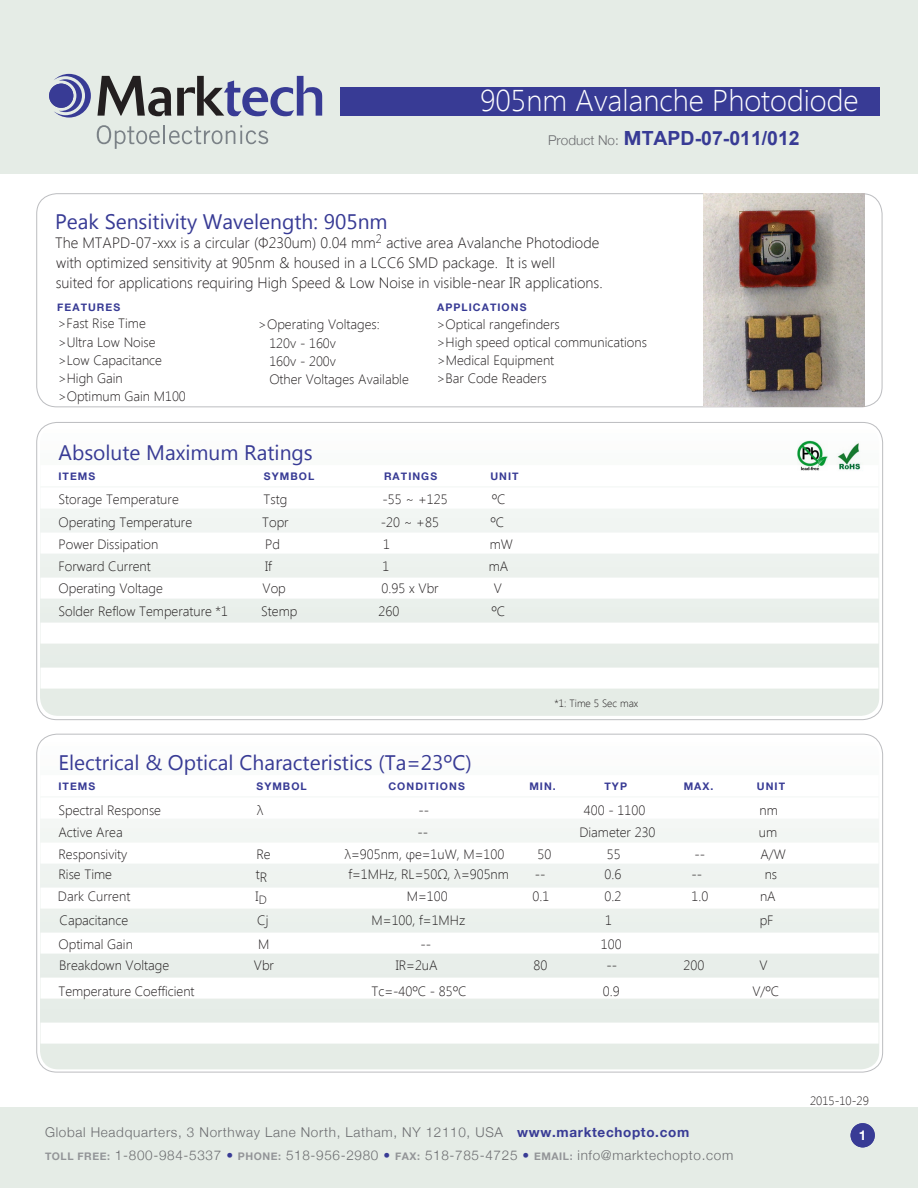
<style>
.page{position:relative;width:918px;height:1188px;background:#fff}
.page>*{position:absolute;margin:0;border:0;box-sizing:border-box;transform-origin:0 0}
.t1{font:300 30px "Segoe UI";color:#fff}
.t2{font:21px "Segoe UI";color:#383b95}
.t3{font:700 19.5px "Arial";color:#383b95}
.t4{font:300 15px "Segoe UI";color:#231f20}
.t5{font:300 13.5px/18.3px "Segoe UI";color:#231f20}
.t6{font:300 13.5px "Helvetica Neue";letter-spacing:.05em;color:#6c6d70}
.Text_flush_right{font:700 13.5px "Helvetica Neue";color:#fff}
.t7{font:300 12px "Segoe UI";color:#231f20}
.Chart_subhead{font:700 10.5px "Helvetica Neue";letter-spacing:.1em;color:#383b95}
.t8{font:300 10.5px "Segoe UI";color:#231f20}
.s1{font-family:"Helvetica Neue";font-weight:300;font-size:13.5px;color:#6c6d70}
.s2{font-family:"Helvetica Neue"}
.s3{font-weight:700;color:#383b95}
.s4{font-weight:700;font-size:10.5px;color:#939598}
.s5{color:#383b95}
</style>
<div class="page">
<div style="left:0;top:0;width:918px;height:173px;background:#e5ece6"></div>
<svg style="left:40px;top:425px;width:839px;height:291px"></svg>
<div style="left:40px;top:465px;width:838px;height:21px;background:#fff"></div>
<div style="left:40px;top:488px;width:838px;height:21px;background:#fff"></div>
<div style="left:40px;top:533px;width:838px;height:21px;background:#fff"></div>
<div style="left:40px;top:578px;width:838px;height:21px;background:#fff"></div>
<div style="left:40px;top:623px;width:838px;height:21px;background:#fff"></div>
<div style="left:40px;top:668px;width:838px;height:21px;background:#fff"></div>
<img style="left:798px;top:440px;width:30px;height:30px">
<img style="left:834px;top:442px;width:31px;height:28px">
<svg style="left:40px;top:738px;width:839px;height:331px"></svg>
<div style="left:340px;top:87px;width:540px;height:29px;background:#383b95"></div>
<svg style="left:97px;top:125px;width:171px;height:24px"></svg>
<svg style="left:54px;top:74px;width:37px;height:44px"></svg>
<div style="left:49px;top:84px;width:24px;height:24px;background:#383b95;border-radius:50%"></div>
<svg style="left:97px;top:76px;width:74px;height:40px"></svg>
<svg style="left:177px;top:76px;width:145px;height:40px"></svg>
<div style="left:0;top:1107px;width:918px;height:81px;background:#e5ece6"></div>
<div style="left:851px;top:1123px;width:24px;height:24px;background:#383b95;border-radius:50%"></div>
<div style="left:40px;top:775px;width:839px;height:21px;background:#fff"></div>
<div style="left:40px;top:798px;width:839px;height:21px;background:#fff"></div>
<div style="left:40px;top:843px;width:839px;height:21px;background:#fff"></div>
<div style="left:40px;top:888px;width:839px;height:21px;background:#fff"></div>
<div style="left:40px;top:933px;width:839px;height:21px;background:#fff"></div>
<div style="left:40px;top:978px;width:839px;height:21px;background:#fff"></div>
<div style="left:40px;top:1023px;width:839px;height:21px;background:#fff"></div>
<img style="left:703px;top:194px;width:161px;height:212px">
<h1 class="t1" style="left:480px;top:79px;width:380px">905nm Avalanche Photodiode</h1>
<h3 class="t3" style="left:548px;top:127px;width:253px"><span class="s1">Product No:</span> <span class="s2">M</span>TAPD-07-011/012</h3>
<h2 class="t2" style="left:55px;top:206px;width:334px">Peak Sensitivity Wavelength: 905nm</h2>
<p class="t4" style="left:55px;top:231px;width:546px">The MTAPD-07-xxx is a circular (Ф230um) 0.04 mm<sup>2</sup> active area Avalanche Photodiode</p>
<p class="t4" style="left:56px;top:252px;width:500px">with optimized sensitivity at 905nm &amp; housed in a LCC6 SMD package. It is well</p>
<p class="t4" style="left:56px;top:272px;width:549px">suited for applications requiring High Speed &amp; Low Noise in visible-near IR applications.</p>
<p class="Chart_subhead" style="left:57px;top:301px;width:64px">FEATURES</p>
<p class="Chart_subhead" style="left:437px;top:301px;width:91px">APPLICATIONS</p>
<p class="t5" style="left:58px;top:313px;width:99px;line-height:19.4px">&gt;Fast Rise Time &gt;Ultra Low Noise</p>
<p class="t5" style="left:58px;top:351px;width:129px;line-height:17.7px">&gt;Low Capacitance &gt;High Gain &gt;Optimum Gain M100</p>
<p class="t5" style="left:437px;top:314px;width:212px">&gt;Optical rangefinders<br>&gt;High speed optical communications &gt;Medical Equipment<br>&gt;Bar Code Readers</p>
<p class="t5" style="left:269px;top:313px;width:112px;line-height:19.8px;text-indent:-11px">&gt;Operating Voltages:<br>120v - 160v</p>
<p class="t5" style="left:269px;top:351px;width:141px">160v - 200v<br>Other Voltages Available</p>
<h2 class="t2" style="left:58px;top:437px;width:256px">Absolute Maximum Ratings</h2>
<p class="Chart_subhead" style="left:58px;top:470px;width:38px">ITEMS</p>
<p class="Chart_subhead" style="left:264px;top:470px;width:52px">SYMBOL</p>
<p class="Chart_subhead" style="left:384px;top:470px;width:55px">RATINGS</p>
<p class="Chart_subhead" style="left:491px;top:470px;width:30px">UNIT</p>
<p class="t5" style="left:59px;top:490px;width:122px">Storage Temperature</p>
<p class="t5" style="left:264px;top:490px;width:25px">Tstg</p>
<p class="t5" style="left:383px;top:490px;width:67px">-55 ~ +125</p>
<p class="t5" style="left:492px;top:490px;width:15px">ºC</p>
<p class="t5" style="left:59px;top:512px;width:135px">Operating Temperature</p>
<p class="t5" style="left:262px;top:512px;width:28px">Topr</p>
<p class="t5" style="left:381px;top:512px;width:60px">-20 ~ +85</p>
<p class="t5" style="left:491px;top:512px;width:15px">ºC</p>
<p class="t5" style="left:58px;top:534px;width:101px">Power Dissipation</p>
<p class="t5" style="left:265px;top:534px;width:16px">Pd</p>
<p class="t5" style="left:383px;top:534px;width:8px">1</p>
<p class="t5" style="left:490px;top:534px;width:25px">mW</p>
<p class="t5" style="left:58px;top:557px;width:94px">Forward Current</p>
<p class="t5" style="left:265px;top:557px;width:8px">If</p>
<p class="t5" style="left:382px;top:557px;width:8px">1</p>
<p class="t5" style="left:489px;top:557px;width:21px">mA</p>
<p class="t5" style="left:59px;top:578px;width:106px">Operating Voltage</p>
<p class="t5" style="left:263px;top:578px;width:25px">Vop</p>
<p class="t5" style="left:382px;top:578px;width:59px">0.95 x Vbr</p>
<p class="t5" style="left:494px;top:578px;width:10px">V</p>
<p class="t5" style="left:58px;top:601px;width:171px">Solder Reflow Temperature *1</p>
<p class="t5" style="left:261px;top:601px;width:38px">Stemp</p>
<p class="t5" style="left:378px;top:601px;width:22px">260</p>
<p class="t5" style="left:491px;top:601px;width:15px">ºC</p>
<h2 class="t2" style="left:58px;top:747px;width:415px">Electrical &amp; Optical Characteristics (Ta=23ºC)</h2>
<p class="t8" style="left:555px;top:695px;width:85px">*1: Time 5 Sec max</p>
<p class="Chart_subhead" style="left:58px;top:780px;width:38px">ITEMS</p>
<p class="Chart_subhead" style="left:256px;top:780px;width:52px">SYMBOL</p>
<p class="Chart_subhead" style="left:388px;top:780px;width:78px">CONDITIONS</p>
<p class="Chart_subhead" style="left:529px;top:780px;width:28px">MIN.</p>
<p class="Chart_subhead" style="left:605px;top:780px;width:24px">TYP</p>
<p class="Chart_subhead" style="left:684px;top:780px;width:31px">MAX.</p>
<p class="Chart_subhead" style="left:757px;top:780px;width:30px">UNIT</p>
<p class="t5" style="left:58px;top:800px;width:104px">Spectral Response</p>
<p class="t5" style="left:257px;top:800px;width:8px">λ</p>
<p class="t5" style="left:418px;top:800px;width:12px">--</p>
<p class="t5" style="left:584px;top:800px;width:63px">400 - 1100</p>
<p class="t5" style="left:760px;top:800px;width:20px">nm</p>
<p class="t5" style="left:58px;top:822px;width:66px">Active Area</p>
<p class="t5" style="left:418px;top:822px;width:12px">--</p>
<p class="t5" style="left:579px;top:822px;width:78px">Diameter 230</p>
<p class="t5" style="left:759px;top:822px;width:20px">um</p>
<p class="t5" style="left:58px;top:844px;width:70px">Responsivity</p>
<p class="t5" style="left:256px;top:844px;width:16px">Re</p>
<p class="t5" style="left:344px;top:844px;width:162px">λ=905nm, φe=1uW, M=100</p>
<p class="t5" style="left:538px;top:844px;width:15px">50</p>
<p class="t5" style="left:607px;top:844px;width:15px">55</p>
<p class="t5" style="left:694px;top:844px;width:12px">--</p>
<p class="t5" style="left:760px;top:844px;width:27px">A/W</p>
<p class="t5" style="left:58px;top:864px;width:55px">Rise Time</p>
<p class="t5" style="left:256px;top:866px;width:13px">tR</p>
<p class="t5" style="left:348px;top:864px;width:162px">f=1MHz, RL=50Ω, λ=905nm</p>
<p class="t5" style="left:535px;top:864px;width:12px">--</p>
<p class="t5" style="left:604px;top:864px;width:18px">0.6</p>
<p class="t5" style="left:691px;top:864px;width:12px">--</p>
<p class="t5" style="left:765px;top:864px;width:14px">ns</p>
<p class="t5" style="left:58px;top:886px;width:74px">Dark Current</p>
<p class="t5" style="left:256px;top:886px;width:13px">I<sub>D</sub></p>
<p class="t5" style="left:407px;top:886px;width:42px">M=100</p>
<p class="t5" style="left:532px;top:886px;width:18px">0.1</p>
<p class="t5" style="left:605px;top:886px;width:18px">0.2</p>
<p class="t5" style="left:692px;top:886px;width:18px">1.0</p>
<p class="t5" style="left:760px;top:886px;width:17px">nA</p>
<p class="t5" style="left:60px;top:910px;width:70px">Capacitance</p>
<p class="t5" style="left:257px;top:910px;width:13px">Cj</p>
<p class="t5" style="left:372px;top:910px;width:95px">M=100, f=1MHz</p>
<p class="t5" style="left:605px;top:910px;width:8px">1</p>
<p class="t5" style="left:760px;top:910px;width:15px">pF</p>
<p class="t5" style="left:58px;top:935px;width:76px">Optimal Gain</p>
<p class="t5" style="left:258px;top:935px;width:13px">M</p>
<p class="t5" style="left:421px;top:935px;width:12px">--</p>
<p class="t5" style="left:601px;top:935px;width:22px">100</p>
<p class="t5" style="left:59px;top:955px;width:111px">Breakdown Voltage</p>
<p class="t5" style="left:254px;top:955px;width:22px">Vbr</p>
<p class="t5" style="left:396px;top:955px;width:43px">IR=2uA</p>
<p class="t5" style="left:534px;top:955px;width:15px">80</p>
<p class="t5" style="left:606px;top:955px;width:12px">--</p>
<p class="t5" style="left:683px;top:955px;width:22px">200</p>
<p class="t5" style="left:760px;top:955px;width:10px">V</p>
<p class="t5" style="left:58px;top:981px;width:138px">Temperature Coefficient</p>
<p class="t5" style="left:372px;top:981px;width:96px">Tc=-40ºC - 85ºC</p>
<p class="t5" style="left:603px;top:981px;width:18px">0.9</p>
<p class="t5" style="left:752px;top:981px;width:28px">V/ºC</p>
<p class="t6" style="left:45px;top:1124px;width:646px">Global Headquarters, 3 Northway Lane North, Latham, NY 12110, USA <span class="s3">www.marktechopto.com</span></p>
<p class="t6" style="left:45px;top:1147px;width:690px"><span class="s4">TOLL FREE:</span> 1-800-984-5337 <span class="s5">•</span> <span class="s4">PHONE:</span> 518-956-2980 <span class="s5">•</span> <span class="s4">FAX:</span> 518-785-4725 <span class="s5">•</span> <span class="s4">EMAIL:</span> info@marktechopto.com</p>
<p class="t7" style="left:810px;top:1092px;width:60px">2015-10-29</p>
<p class="Text_flush_right" style="left:859px;top:1127px;width:9px">1</p>
</div>
